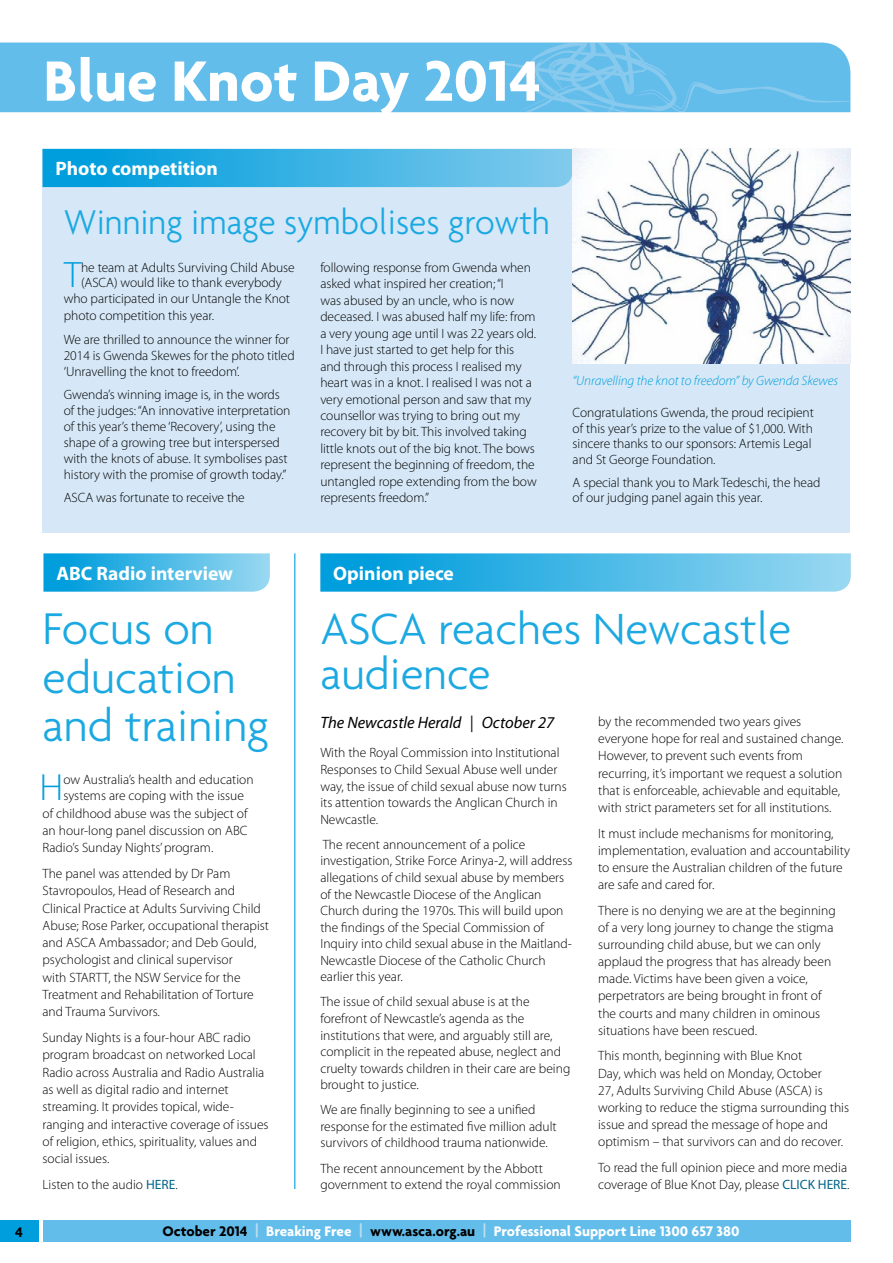
<style>
.page{position:relative;width:893px;height:1263px;background:#fff}
.page>*{position:absolute;margin:0;border:0;box-sizing:border-box;transform-origin:0 0}
.t1{font:700 61.5px "Agenda";color:#fff}
.t2{font:300 48.15px/48.3px "Agenda";color:#1ca9e1}
.t3{font:300 47.25px/45px "Agenda";color:#1ca9e1}
.t4{font:300 37.95px "Myriad Pro";color:#009edd}
.t5{font:300 37.2px "Agenda";color:#1ca9e1;scale:.96 1}
.t6{font:300 36.9px "Myriad Pro";color:#009edd}
.t7{font:700 19.5px "Myriad Pro";color:#fff}
.t8{font:italic 16.5px "Myriad Pro";color:#000}
.t9{font:700 15px "Agenda";color:#fff}
.t10{font:700 15px "Agenda";color:#000}
.t11{font:300 13.5px/16.5px "Myriad Pro";color:#000}
.t12{font:italic 300 13.5px "Myriad Pro";letter-spacing:-.005em;color:#009edd}
.s1{font-weight:400;color:#006588}
.s2{color:#000}
.s3{color:#bedfef}
</style>
<div class="page">
<div style="left:0;top:1220px;width:38px;height:22px;background:#009edd"></div>
<div style="left:43px;top:1220px;width:808px;height:22px;background:#63bdeb"></div>
<div style="left:0;top:43px;width:487px;height:69px;background:#63bdeb"></div>
<svg style="left:487px;top:43px;width:363px;height:69px;background:#6abfeb"></svg>
<div style="left:43px;top:149px;width:807px;height:384px;background:#d6e8f7"></div>
<svg style="left:43px;top:149px;width:530px;height:38px;background:#3ab1e3"></svg>
<img style="left:573px;top:149px;width:277px;height:214px">
<svg style="left:43px;top:553px;width:227px;height:39px;background:#4ab9e6"></svg>
<svg style="left:320px;top:553px;width:531px;height:39px;background:#49b9e6"></svg>
<hr style="left:294px;top:553px;width:1px;height:636px;background:#009edd">
<h1 class="t1" style="left:43px;top:43px;width:499px">Blue Knot Day 2014</h1>
<h3 class="t7" style="left:55px;top:156px;width:164px">Photo competition</h3>
<h3 class="t5" style="left:64px;top:200px;width:508px">Winning image symbolises growth</h3>
<h3 class="t6" style="left:64px;top:253px;width:19px">T</h3>
<p class="t11" style="left:81px;top:259px;width:215px">he team at Adults Surviving Child Abuse</p>
<p class="t11" style="left:81px;top:275px;width:202px">(ASCA) would like to thank everybody</p>
<p class="t11" style="left:64px;top:291px;width:228px">who participated in our Untangle the Knot</p>
<p class="t11" style="left:64px;top:307px;width:152px">photo competition this year.</p>
<p class="t11" style="left:64px;top:331px;width:233px;line-height:16px">We are thrilled to announce the winner for<br>2014 is Gwenda Skewes for the photo titled ‘Unravelling the knot to freedom’.</p>
<p class="t11" style="left:64px;top:386px;width:228px;line-height:16px">Gwenda’s winning image is, in the words of the judges: “An innovative interpretation of this year’s theme ‘Recovery’, using the shape of a growing tree but interspersed with the knots of abuse. It symbolises past history with the promise of growth today.”</p>
<p class="t11" style="left:64px;top:489px;width:183px">ASCA was fortunate to receive the</p>
<p class="t11" style="left:320px;top:259px;width:218px">following response from Gwenda when asked what inspired her creation; “I<br>was abused by an uncle, who is now deceased. I was abused half my life: from a very young age until I was 22 years old.<br>I have just started to get help for this and through this process I realised my heart was in a knot. I realised I was not a very emotional person and saw that my counsellor was trying to bring out my recovery bit by bit. This involved taking little knots out of the big knot. The bows represent the beginning of freedom, the untangled rope extending from the bow represents freedom.”</p>
<p class="t12" style="left:573px;top:373px;width:267px">“Unravelling the knot to freedom” by Gwenda Skewes</p>
<p class="t11" style="left:573px;top:404px;width:243px;line-height:15.8px">Congratulations Gwenda, the proud recipient of this year’s prize to the value of $1,000. With sincere thanks to our sponsors: Artemis Legal and St George Foundation.</p>
<p class="t11" style="left:573px;top:474px;width:249px;line-height:15.8px">A special thank you to Mark Tedeschi, the head of our judging panel again this year.</p>
<h3 class="t7" style="left:56px;top:560px;width:178px">ABC Radio interview</h3>
<h2 class="t2" style="left:43px;top:604px;width:228px">Focus on education and training</h2>
<h3 class="t4" style="left:39px;top:765px;width:25px">H</h3>
<p class="t11" style="left:63px;top:771px;width:192px">ow Australia’s health and education</p>
<p class="t11" style="left:63px;top:787px;width:182px">systems are coping with the issue</p>
<p class="t11" style="left:43px;top:805px;width:207px">of childhood abuse was the subject of</p>
<p class="t11" style="left:43px;top:822px;width:207px">an hour-long panel discussion on ABC</p>
<p class="t11" style="left:43px;top:839px;width:172px">Radio’s Sunday Nights’ program.</p>
<p class="t11" style="left:43px;top:865px;width:228px;line-height:17.2px">The panel was attended by Dr Pam Stavropoulos, Head of Research and Clinical Practice at Adults Surviving Child Abuse; Rose Parker, occupational therapist and ASCA Ambassador; and Deb Gould, psychologist and clinical supervisor<br>with STARTT, the NSW Service for the Treatment and Rehabilitation of Torture and Trauma Survivors.</p>
<p class="t11" style="left:43px;top:1029px;width:228px;line-height:17.2px">Sunday Nights is a four-hour ABC radio program broadcast on networked Local Radio across Australia and Radio Australia as well as digital radio and internet streaming. It provides topical, wide&shy;ranging and interactive coverage of issues of religion, ethics, spirituality, values and social issues.</p>
<p class="t11" style="left:43px;top:1176px;width:137px">Listen to the audio <span class="s1">HERE</span>.</p>
<h3 class="t7" style="left:333px;top:560px;width:122px">Opinion piece</h3>
<h3 class="t3" style="left:320px;top:605px;width:473px">ASCA reaches Newcastle audience</h3>
<p class="t8" style="left:320px;top:712px;width:236px">The Newcastle Herald | October 27</p>
<p class="t11" style="left:320px;top:745px;width:248px">With the Royal Commission into Institutional Responses to Child Sexual Abuse well under way, the issue of child sexual abuse now turns its attention towards the Anglican Church in Newcastle.</p>
<p class="t11" style="left:320px;top:836px;width:254px">The recent announcement of a police investigation, Strike Force Arinya-2, will address allegations of child sexual abuse by members of the Newcastle Diocese of the Anglican Church during the 1970s. This will build upon the findings of the Special Commission of Inquiry into child sexual abuse in the Maitland-Newcastle Diocese of the Catholic Church earlier this year.</p>
<p class="t11" style="left:320px;top:993px;width:251px">The issue of child sexual abuse is at the forefront of Newcastle’s agenda as the institutions that were, and arguably still are, complicit in the repeated abuse, neglect and cruelty towards children in their care are being brought to justice.</p>
<p class="t11" style="left:320px;top:1101px;width:238px">We are finally beginning to see a unified response for the estimated five million adult survivors of childhood trauma nationwide.</p>
<p class="t11" style="left:320px;top:1160px;width:242px">The recent announcement by the Abbott government to extend the royal commission</p>
<p class="t11" style="left:598px;top:713px;width:247px;line-height:17.1px">by the recommended two years gives everyone hope for real and sustained change.<br>However, to prevent such events from recurring, it’s important we request a solution that is enforceable, achievable and equitable, with strict parameters set for all institutions.</p>
<p class="t11" style="left:598px;top:824px;width:253px;line-height:17.1px">It must include mechanisms for monitoring, implementation, evaluation and accountability to ensure the Australian children of the future are safe and cared for.</p>
<p class="t11" style="left:598px;top:901px;width:239px;line-height:17.1px">There is no denying we are at the beginning of a very long journey to change the stigma surrounding child abuse, but we can only applaud the progress that has already been made. Victims have been given a voice, perpetrators are being brought in front of the courts and many children in ominous situations have been rescued.</p>
<p class="t11" style="left:598px;top:1047px;width:252px;line-height:17.1px">This month, beginning with Blue Knot<br>Day, which was held on Monday, October<br>27, Adults Surviving Child Abuse (ASCA) is working to reduce the stigma surrounding this issue and spread the message of hope and optimism – that survivors can and do recover.</p>
<p class="t11" style="left:598px;top:1159px;width:253px;line-height:17.1px">To read the full opinion piece and more media coverage of Blue Knot Day, please <span class="s1">CLICK HERE</span>.</p>
<p class="t10" style="left:15px;top:1222px;width:9px">4</p>
<p class="t9" style="left:162px;top:1222px;width:578px"><span class="s2">October 2014</span> <span class="s3">|</span> Breaking Free <span class="s3">|</span> <span class="s2">www.asca.org.au</span> <span class="s3">|</span> Professional Support Line 1300 657 380</p>
</div>
